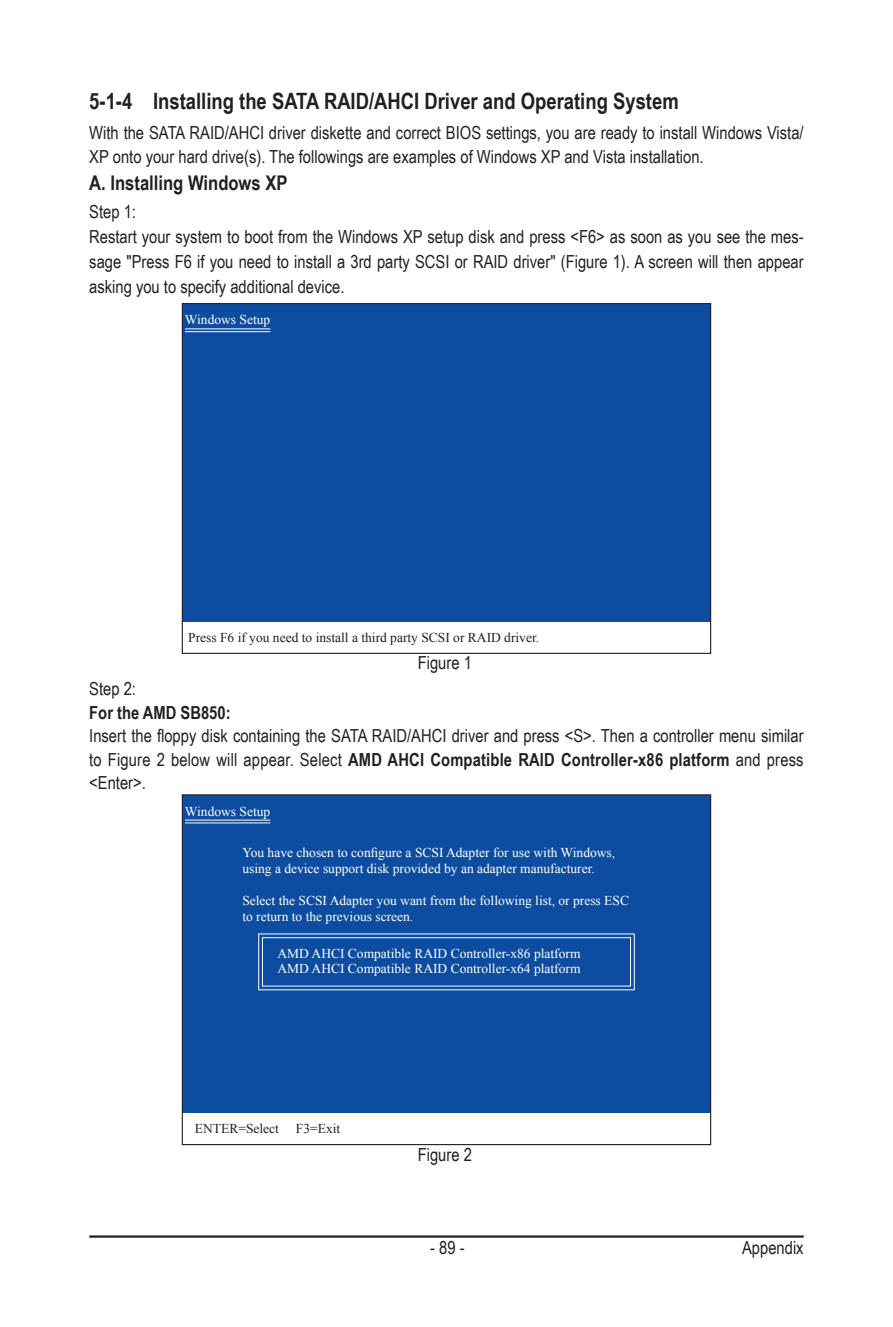
<style>
.page{position:relative;width:893px;height:1327px;background:#fff}
.page>*{position:absolute;margin:0;border:0;box-sizing:border-box;transform-origin:0 0}
.Heading_2{font:700 22.5px "Arial Narrow";color:#231f20}
._09pt-Bold{font:700 20.25px "Arial Narrow";color:#231f20}
._08pt-body{font:18px/24.8px "Arial Narrow";color:#231f20;text-align:justify}
._08pt-body-2{font:700 18px "Arial Narrow";color:#231f20}
.BIOS_Screen{font:13.5px/15.8px "Times New Roman";color:#fff}
.BIOS_Screen-2{font:13.5px "Times New Roman";color:#231f20}
.s1{font-weight:700}
</style>
<div class="page">
<hr style="left:89px;top:1235px;width:715px;height:2px;background:#231f20">
<div style="left:182px;top:304px;width:529px;height:317px;background:#0d4da1"></div>
<hr style="left:185px;top:328px;width:85px;height:1px;background:#fff">
<hr style="left:185px;top:331px;width:85px;height:1px;background:#fff">
<div style="left:182px;top:795px;width:529px;height:317px;background:#0d4da1"></div>
<hr style="left:185px;top:819px;width:85px;height:1px;background:#fff">
<hr style="left:185px;top:822px;width:85px;height:1px;background:#fff">
<svg style="left:258px;top:933px;width:377px;height:57px"></svg>
<div style="left:262px;top:937px;width:369px;height:49px;border:1px solid #fff"></div>
<p class="Heading_2" style="left:89px;top:84px;width:591px">5-1-4 Installing the SATA RAID/AHCI Driver and Operating System</p>
<p class="_08pt-body" style="left:89px;top:119px;width:716px">With the SATA RAID/AHCI driver diskette and correct BIOS settings, you are ready to install Windows Vista/<br>XP onto your hard drive(s). The followings are examples of Windows XP and Vista installation.</p>
<p class="_09pt-Bold" style="left:89px;top:167px;width:200px">A. Installing Windows XP</p>
<p class="_08pt-body" style="left:89px;top:199px;width:48px">Step 1:</p>
<p class="_08pt-body" style="left:89px;top:224px;width:716px">Restart your system to boot from the Windows XP setup disk and press &lt;F6&gt; as soon as you see the mes&shy;sage "Press F6 if you need to install a 3rd party SCSI or RAID driver" (Figure 1). A screen will then appear asking you to specify additional device.</p>
<p class="BIOS_Screen" style="left:185px;top:312px;width:87px">Windows Setup</p>
<p class="BIOS_Screen-2" style="left:188px;top:628px;width:352px">Press F6 if you need to install a third party SCSI or RAID driver.</p>
<p class="_08pt-body" style="left:418px;top:650px;width:56px">Figure 1</p>
<p class="_08pt-body" style="left:89px;top:675px;width:48px">Step 2:</p>
<p class="_08pt-body-2" style="left:89px;top:698px;width:143px">For the AMD SB850:</p>
<p class="_08pt-body" style="left:89px;top:723px;width:716px;line-height:23.6px">Insert the floppy disk containing the SATA RAID/AHCI driver and press &lt;S&gt;. Then a controller menu similar to Figure 2 below will appear. Select <span class="s1">AMD AHCI Compatible RAID Controller-x86 platform</span> and press &lt;Enter&gt;.</p>
<p class="BIOS_Screen" style="left:185px;top:803px;width:87px">Windows Setup</p>
<p class="BIOS_Screen" style="left:242px;top:845px;width:374px">You have chosen to configure a SCSI Adapter for use with Windows, using a device support disk provided by an adapter manufacturer.</p>
<p class="BIOS_Screen" style="left:242px;top:892px;width:388px">Select the SCSI Adapter you want from the following list, or press ESC to return to the previous screen.</p>
<p class="BIOS_Screen" style="left:277px;top:945px;width:305px">AMD AHCI Compatible RAID Controller-x86 platform</p>
<p class="BIOS_Screen" style="left:277px;top:960px;width:305px">AMD AHCI Compatible RAID Controller-x64 platform</p>
<p class="BIOS_Screen-2" style="left:195px;top:1119px;width:147px">ENTER=Select F3=Exit</p>
<p class="_08pt-body" style="left:418px;top:1141px;width:56px">Figure 2</p>
<p class="_08pt-body" style="left:430px;top:1235px;width:36px">- 89 -</p>
<p class="_08pt-body" style="left:742px;top:1235px;width:63px">Appendix</p>
</div>
